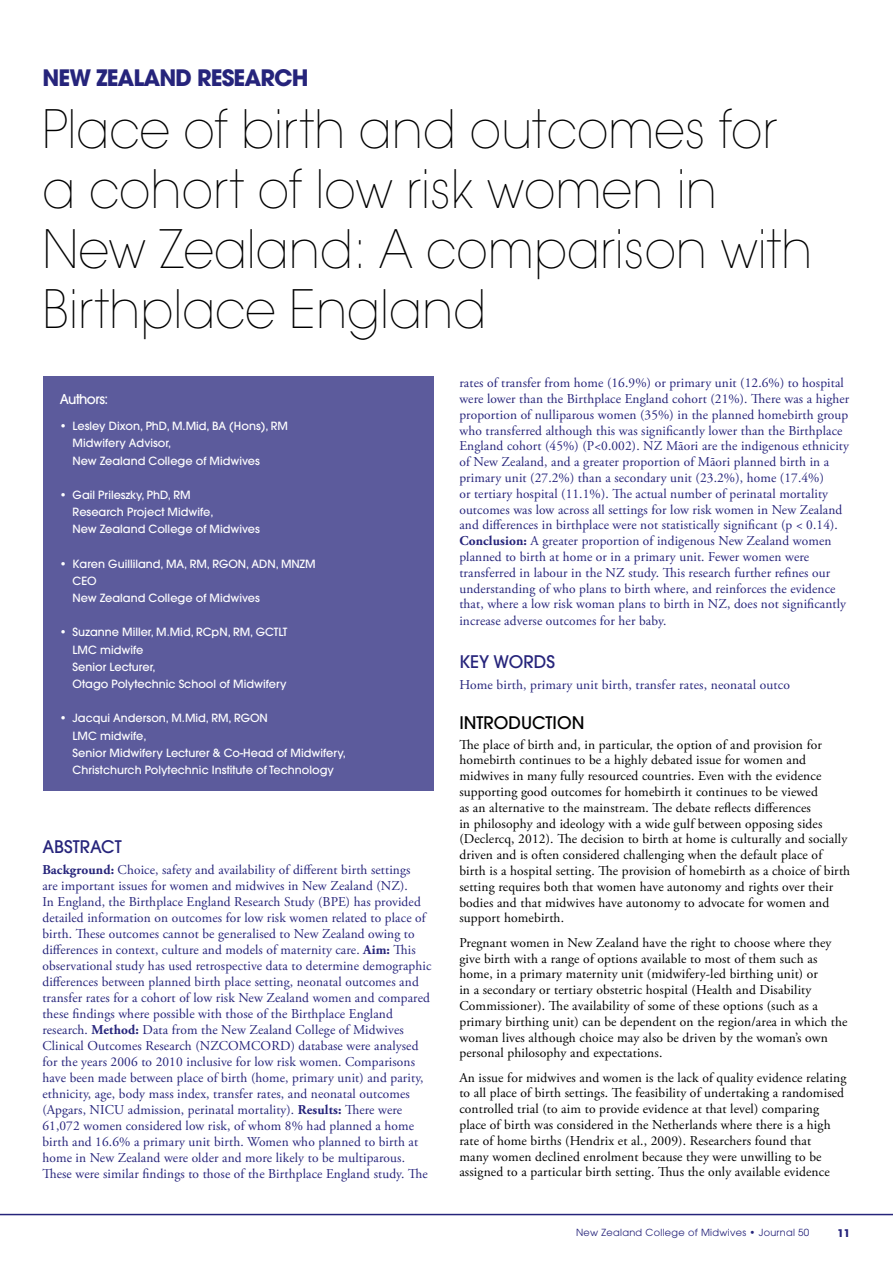
<style>
.page{position:relative;width:893px;height:1263px;background:#fff}
.page>*{position:absolute;margin:0;border:0;box-sizing:border-box;transform-origin:0 0}
.t1{font:200 52.5px/60px "Avant Garde";color:#000;scale:.93 1}
.t2{font:700 22.5px "Avant Garde";letter-spacing:-.04em;color:#26247b}
.t3{font:500 17.25px "Avant Garde";color:#26247b}
.t4{font:500 17.25px "Avant Garde";color:#000}
.t5{font:13.5px/16px "Adobe Garamond Pro";letter-spacing:.01em;color:#26247b}
.t6{font:13.5px/15.8px "Adobe Garamond Pro";letter-spacing:.01em;color:#000}
.t7{font:500 13.5px "Avant Garde";letter-spacing:-.04em;color:#fff}
.t8{font:500 11.25px/17.2px "Avant Garde";color:#fff}
.t9{font:700 10.5px "Avant Garde";color:#26247b}
.t10{font:9.75px "Avant Garde";letter-spacing:.03em;color:#26247b}
.s1{font-weight:700}
</style>
<div class="page">
<hr style="left:0;top:1214px;width:893px;height:1px;background:#26247b">
<div style="left:43px;top:377px;width:391px;height:414px;background:#5c5b9c"></div>
<h2 class="t2" style="left:43px;top:63px;width:267px">NEW ZEALAND RESEARCH</h2>
<h1 class="t1" style="left:43px;top:100px;width:829px">Place of birth and outcomes for a cohort of low risk women in<br>New Zealand: A comparison with<br>Birthplace England</h1>
<p class="t7" style="left:60px;top:391px;width:50px">Authors:</p>
<p class="t8" style="left:73px;top:417px;width:217px;text-indent:-13px">• Lesley Dixon, PhD, M.Mid, BA (Hons), RM<br>Midwifery Advisor,<br>New Zealand College of Midwives</p>
<p class="t8" style="left:73px;top:486px;width:189px;text-indent:-13px">• Gail Prileszky, PhD, RM<br>Research Project Midwife,<br>New Zealand College of Midwives</p>
<p class="t8" style="left:73px;top:555px;width:244px;text-indent:-13px">• Karen Guilliland, MA, RM, RGON, ADN, MNZM<br>CEO<br>New Zealand College of Midwives</p>
<p class="t8" style="left:73px;top:624px;width:216px;text-indent:-13px">• Suzanne Miller, M.Mid, RCpN, RM, GCTLT<br>LMC midwife<br>Senior Lecturer,<br>Otago Polytechnic School of Midwifery</p>
<p class="t8" style="left:73px;top:710px;width:275px;text-indent:-13px">• Jacqui Anderson, M.Mid, RM, RGON<br>LMC midwife,<br>Senior Midwifery Lecturer &amp; Co-Head of Midwifery, Christchurch Polytechnic Institute of Technology</p>
<p class="t3" style="left:42px;top:836px;width:81px">ABSTRACT</p>
<p class="t5" style="left:42px;top:862px;width:390px"><span class="s1">Background:</span> Choice, safety and availability of different birth settings<br>are important issues for women and midwives in New Zealand (NZ).<br>In England, the Birthplace England Research Study (BPE) has provided detailed information on outcomes for low risk women related to place of birth. These outcomes cannot be generalised to New Zealand owing to differences in context, culture and models of maternity care. <span class="s1">Aim:</span> This observational study has used retrospective data to determine demographic differences between planned birth place setting, neonatal outcomes and transfer rates for a cohort of low risk New Zealand women and compared these findings where possible with those of the Birthplace England research. <span class="s1">Method:</span> Data from the New Zealand College of Midwives Clinical Outcomes Research (NZCOMCORD) database were analysed for the years 2006 to 2010 inclusive for low risk women. Comparisons have been made between place of birth (home, primary unit) and parity, ethnicity, age, body mass index, transfer rates, and neonatal outcomes (Apgars, NICU admission, perinatal mortality). <span class="s1">Results:</span> There were 61,072 women considered low risk, of whom 8% had planned a home birth and 16.6% a primary unit birth. Women who planned to birth at home in New Zealand were older and more likely to be multiparous.<br>These were similar findings to those of the Birthplace England study. The</p>
<p class="t5" style="left:459px;top:375px;width:391px">rates of transfer from home (16.9%) or primary unit (12.6%) to hospital were lower than the Birthplace England cohort (21%). There was a higher proportion of nulliparous women (35%) in the planned homebirth group who transferred although this was significantly lower than the Birthplace England cohort (45%) (P&lt;0.002). NZ Māori are the indigenous ethnicity of New Zealand, and a greater proportion of Māori planned birth in a primary unit (27.2%) than a secondary unit (23.2%), home (17.4%)<br>or tertiary hospital (11.1%). The actual number of perinatal mortality outcomes was low across all settings for low risk women in New Zealand and differences in birthplace were not statistically significant (p &lt; 0.14).<br><span class="s1">Conclusion:</span> A greater proportion of indigenous New Zealand women planned to birth at home or in a primary unit. Fewer women were transferred in labour in the NZ study. This research further refines our understanding of who plans to birth where, and reinforces the evidence that, where a low risk woman plans to birth in NZ, does not significantly increase adverse outcomes for her baby.</p>
<p class="t3" style="left:459px;top:651px;width:97px">KEY WORDS</p>
<p class="t5" style="left:459px;top:677px;width:332px">Home birth, primary unit birth, transfer rates, neonatal outco</p>
<p class="t4" style="left:459px;top:712px;width:127px">INTRODUCTION</p>
<p class="t6" style="left:459px;top:737px;width:392px">The place of birth and, in particular, the option of and provision for homebirth continues to be a highly debated issue for women and midwives in many fully resourced countries. Even with the evidence supporting good outcomes for homebirth it continues to be viewed<br>as an alternative to the mainstream. The debate reflects differences<br>in philosophy and ideology with a wide gulf between opposing sides (Declercq, 2012). The decision to birth at home is culturally and socially driven and is often considered challenging when the default place of birth is a hospital setting. The provision of homebirth as a choice of birth setting requires both that women have autonomy and rights over their bodies and that midwives have autonomy to advocate for women and support homebirth.</p>
<p class="t6" style="left:459px;top:935px;width:390px">Pregnant women in New Zealand have the right to choose where they give birth with a range of options available to most of them such as home, in a primary maternity unit (midwifery-led birthing unit) or<br>in a secondary or tertiary obstetric hospital (Health and Disability Commissioner). The availability of some of these options (such as a primary birthing unit) can be dependent on the region/area in which the woman lives although choice may also be driven by the woman’s own personal philosophy and expectations.</p>
<p class="t6" style="left:459px;top:1070px;width:389px">An issue for midwives and women is the lack of quality evidence relating to all place of birth settings. The feasibility of undertaking a randomised controlled trial (to aim to provide evidence at that level) comparing place of birth was considered in the Netherlands where there is a high rate of home births (Hendrix et al., 2009). Researchers found that<br>many women declined enrolment because they were unwilling to be assigned to a particular birth setting. Thus the only available evidence</p>
<p class="t10" style="left:576px;top:1226px;width:235px">New Zealand College of Midwives • Journal 50</p>
<p class="t9" style="left:837px;top:1226px;width:14px">11</p>
</div>
